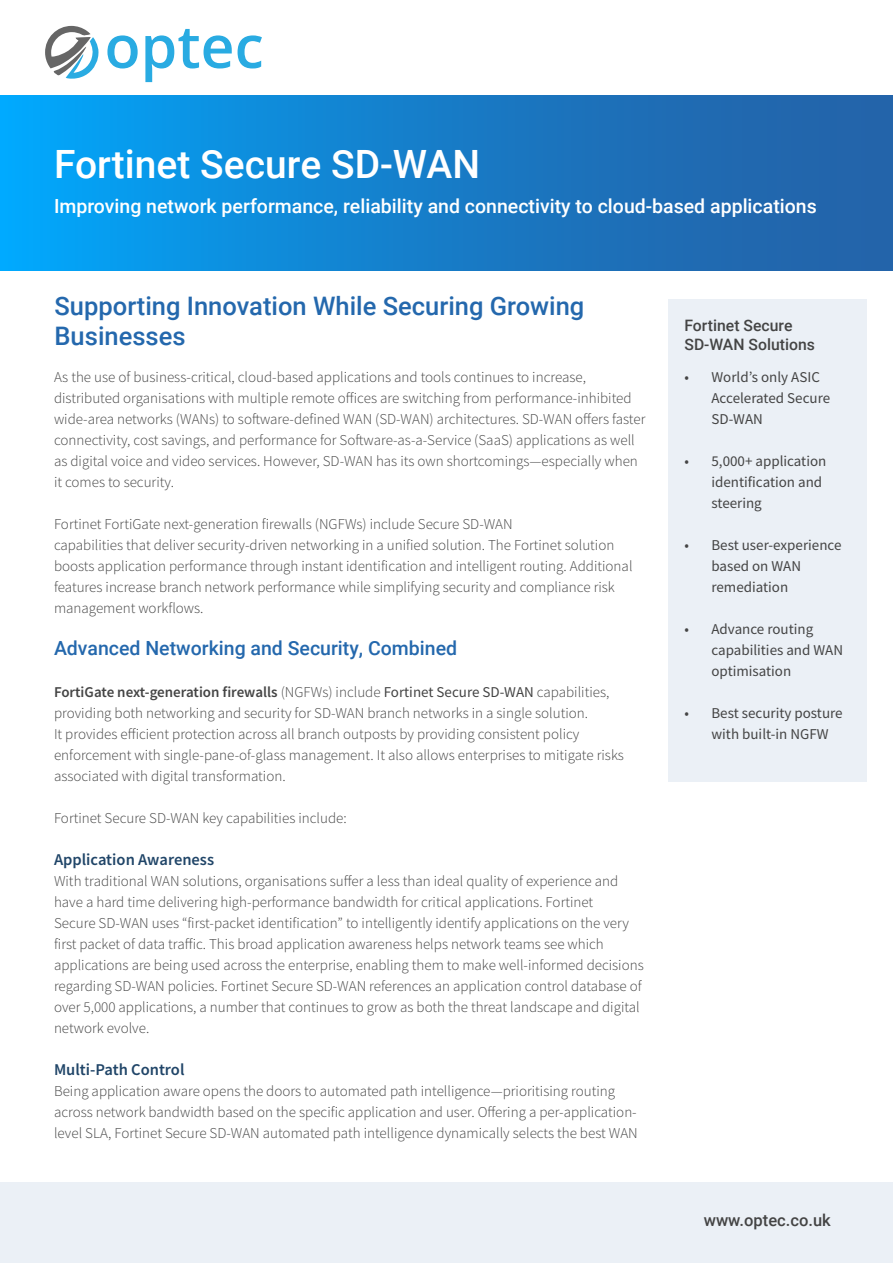
<style>
.page{position:relative;width:893px;height:1263px;background:#fff}
.page>*{position:absolute;margin:0;border:0;box-sizing:border-box;transform-origin:0 0}
.t1{font:500 39px "Roboto";color:#fff}
.t2{font:500 25.5px/30.6px "Roboto";color:#2468ad}
.t3{font:500 19.5px "Roboto";color:#fff}
.t4{font:500 19.5px "Roboto";color:#2468ad}
.t5{font:600 16.5px "Source Sans Pro";color:#204568}
.t6{font:500 16.5px "Roboto";color:#444}
.t7{font:500 15.75px/18.9px "Roboto";color:#444}
.t8{font:300 15px/21px "Source Sans Pro";color:#444}
.t9{font:15px/21px "Source Sans Pro";color:#444}
.s1{font-weight:600}
.s2{font-weight:400}
</style>
<div class="page">
<div style="left:668px;top:299px;width:199px;height:482px;background:#ebf0f6"></div>
<div style="left:1px;top:96px;width:891px;height:174px;background:linear-gradient(to right,#03a3f7,#275ca0)"></div>
<div style="left:0;top:1183px;width:893px;height:80px;background:#ebf0f6"></div>
<svg style="left:107px;top:35px;width:31px;height:33px"></svg>
<svg style="left:145px;top:29px;width:87px;height:53px"></svg>
<svg style="left:238px;top:35px;width:24px;height:33px"></svg>
<svg style="left:45px;top:26px;width:54px;height:53px"></svg>
<h1 class="t1" style="left:54px;top:137px;width:427px">Fortinet Secure SD-WAN</h1>
<h3 class="t3" style="left:54px;top:192px;width:764px">Improving network performance, reliability and connectivity to cloud-based applications</h3>
<h2 class="t2" style="left:55px;top:289px;width:531px">Supporting Innovation While Securing Growing<br>Businesses</h2>
<p class="t8" style="left:54px;top:366px;width:593px">As the use of business-critical, cloud-based applications and tools continues to increase, distributed organisations with multiple remote offices are switching from performance-inhibited wide-area networks (WANs) to software-defined WAN (SD-WAN) architectures. SD-WAN offers faster connectivity, cost savings, and performance for Software-as-a-Service (SaaS) applications as well as digital voice and video services. However, SD-WAN has its own shortcomings—especially when it comes to security.</p>
<p class="t8" style="left:54px;top:513px;width:580px">Fortinet FortiGate next-generation firewalls (NGFWs) include Secure SD-WAN<br>capabilities that deliver security-driven networking in a unified solution. The Fortinet solution boosts application performance through instant identification and intelligent routing. Additional features increase branch network performance while simplifying security and compliance risk management workflows.</p>
<h3 class="t4" style="left:54px;top:634px;width:405px">Advanced Networking and Security, Combined</h3>
<p class="t8" style="left:54px;top:681px;width:571px"><span class="s1">FortiGate next-generation firewalls</span> (NGFWs) include <span class="s2">Fortinet Secure SD-WAN</span> capabilities, providing both networking and security for SD-WAN branch networks in a single solution.<br>It provides efficient protection across all branch outposts by providing consistent policy enforcement with single-pane-of-glass management. It also allows enterprises to mitigate risks associated with digital transformation.</p>
<p class="t8" style="left:54px;top:807px;width:294px">Fortinet Secure SD-WAN key capabilities include:</p>
<p class="t5" style="left:54px;top:849px;width:162px">Application Awareness</p>
<p class="t8" style="left:54px;top:870px;width:591px">With traditional WAN solutions, organisations suffer a less than ideal quality of experience and have a hard time delivering high-performance bandwidth for critical applications. Fortinet<br>Secure SD-WAN uses “first-packet identification” to intelligently identify applications on the very first packet of data traffic. This broad application awareness helps network teams see which applications are being used across the enterprise, enabling them to make well-informed decisions regarding SD-WAN policies. Fortinet Secure SD-WAN references an application control database of over 5,000 applications, a number that continues to grow as both the threat landscape and digital network evolve.</p>
<p class="t5" style="left:54px;top:1059px;width:132px">Multi-Path Control</p>
<p class="t8" style="left:54px;top:1080px;width:585px">Being application aware opens the doors to automated path intelligence—prioritising routing across network bandwidth based on the specific application and user. Offering a per-application&shy;level SLA, Fortinet Secure SD-WAN automated path intelligence dynamically selects the best WAN</p>
<p class="t7" style="left:684px;top:316px;width:132px">Fortinet Secure<br>SD-WAN Solutions</p>
<p class="t9" style="left:711px;top:366px;width:120px;text-indent:-27px">• World’s only ASIC<br>Accelerated Secure<br>SD-WAN</p>
<p class="t9" style="left:711px;top:450px;width:116px;text-indent:-27px">• 5,000+ application identification and steering</p>
<p class="t9" style="left:711px;top:534px;width:132px;text-indent:-27px">• Best user-experience based on WAN remediation</p>
<p class="t9" style="left:711px;top:618px;width:133px;text-indent:-27px">• Advance routing capabilities and WAN optimisation</p>
<p class="t9" style="left:711px;top:702px;width:133px;text-indent:-27px">• Best security posture with built-in NGFW</p>
<p class="t6" style="left:704px;top:1209px;width:129px">www.optec.co.uk</p>
</div>
